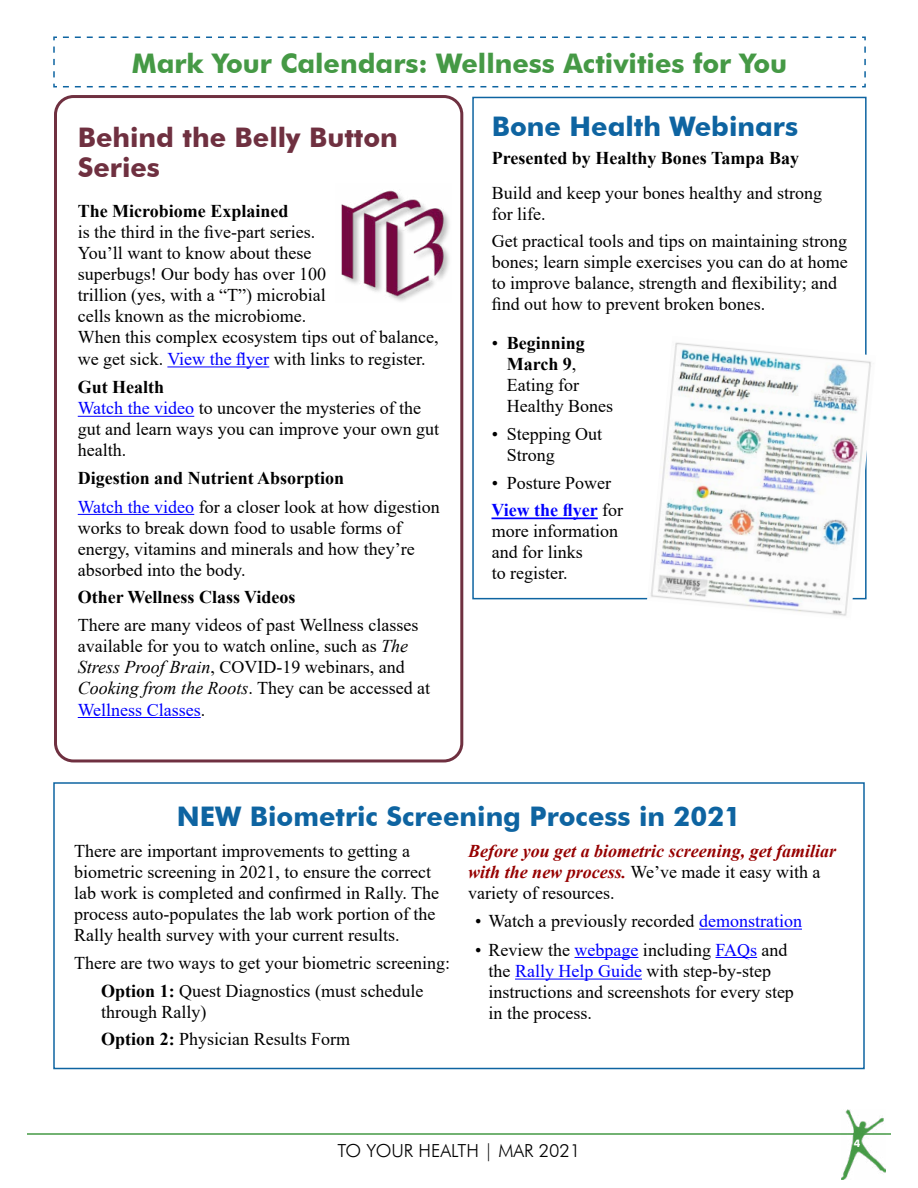
<style>
.page{position:relative;width:918px;height:1188px;background:#fff}
.page>*{position:absolute;margin:0;border:0;box-sizing:border-box;transform-origin:0 0}
.t1{font:700 27px "Futura BT";color:#0e64a1}
.t2{font:700 27px "Futura BT";color:#459945}
.t3{font:700 27px/30px "Futura BT";color:#6f3040}
.body_copy{font:18px/21px "Times New Roman";color:#000}
.Bullets{font:18px/21px "Times New Roman";color:#000}
.body_copy-2{font:italic 700 18px/21px "Times New Roman";color:#960000}
.body_copy-3{font:700 18px "Times New Roman";color:#000}
.t4{font:300 18px "Futura BT";color:#000}
.t5{font:700 10.5px "Futura BT";color:#fff}
.s1{font-weight:700}
.s2{color:#00f}
.s3{font-style:italic}
.s4{font-weight:700;color:#00f}
.s5{font-weight:400;font-style:normal;color:#000}
</style>
<div class="page">
<hr style="left:27px;top:1133px;width:864px;height:2px;background:#459945">
<img style="left:841px;top:1109px;width:44px;height:71px">
<div style="left:53px;top:782px;width:812px;height:287px;border:2px solid #0e64a1"></div>
<div style="left:54px;top:95px;width:409px;height:667px;border:3px solid #6f3040;border-radius:18px"></div>
<svg style="left:53px;top:36px;width:813px;height:52px"></svg>
<hr style="left:167px;top:367px;width:102px;height:1px;background:#00f">
<hr style="left:78px;top:416px;width:116px;height:1px;background:#00f">
<hr style="left:78px;top:514px;width:116px;height:1px;background:#00f">
<hr style="left:78px;top:717px;width:123px;height:1px;background:#00f">
<hr style="left:491px;top:518px;width:107px;height:1px;background:#00f">
<img style="left:647px;top:336px;width:224px;height:280px">
<img style="left:341px;top:190px;width:109px;height:111px">
<hr style="left:699px;top:929px;width:103px;height:1px;background:#00f">
<hr style="left:575px;top:957px;width:63px;height:1px;background:#00f">
<hr style="left:715px;top:957px;width:42px;height:1px;background:#00f">
<hr style="left:515px;top:979px;width:127px;height:1px;background:#00f">
<h2 class="t2" style="left:132px;top:47px;width:657px">Mark Your Calendars: Wellness Activities for You</h2>
<h2 class="t3" style="left:78px;top:122px;width:322px">Behind the Belly Button<br>Series</h2>
<p class="body_copy" style="left:78px;top:200px;width:362px"><span class="s1">The Microbiome Explained<br></span>is the third in the five-part series.<br>You’ll want to know about these<br>superbugs! Our body has over 100<br>trillion (yes, with a “T”) microbial<br>cells known as the microbiome.<br>When this complex ecosystem tips out of balance, we get sick. <span class="s2">View the flyer</span> with links to register.</p>
<p class="body_copy-3" style="left:78px;top:374px;width:88px">Gut Health</p>
<p class="body_copy" style="left:78px;top:397px;width:363px"><span class="s2">Watch the video</span> to uncover the mysteries of the gut and learn ways you can improve your own gut health.</p>
<p class="body_copy-3" style="left:78px;top:465px;width:268px">Digestion and Nutrient Absorption</p>
<p class="body_copy" style="left:78px;top:495px;width:363px"><span class="s2">Watch the video</span> for a closer look at how digestion works to break down food to usable forms of energy, vitamins and minerals and how they’re absorbed into the body.</p>
<p class="body_copy-3" style="left:78px;top:584px;width:219px">Other Wellness Class Videos</p>
<p class="body_copy" style="left:78px;top:614px;width:354px">There are many videos of past Wellness classes available for you to watch online, such as <span class="s3">The Stress Proof Brain</span>, COVID-19 webinars, and <span class="s3">Cooking from the Roots</span>. They can be accessed at <span class="s2">Wellness Classes</span>.</p>
<h2 class="t1" style="left:492px;top:110px;width:308px">Bone Health Webinars</h2>
<p class="body_copy-3" style="left:492px;top:145px;width:309px">Presented by Healthy Bones Tampa Bay</p>
<p class="body_copy" style="left:492px;top:181px;width:332px">Build and keep your bones healthy and strong for life.</p>
<p class="body_copy" style="left:492px;top:230px;width:357px">Get practical tools and tips on maintaining strong bones; learn simple exercises you can do at home to improve balance, strength and flexibility; and find out how to prevent broken bones.</p>
<p class="Bullets" style="left:507px;top:332px;width:108px;text-indent:-15px">• <span class="s1">Beginning<br>March 9</span>,<br>Eating for<br>Healthy Bones</p>
<p class="Bullets" style="left:507px;top:423px;width:97px;text-indent:-15px">• Stepping Out<br>Strong</p>
<p class="Bullets" style="left:492px;top:472px;width:121px">• Posture Power</p>
<p class="body_copy" style="left:492px;top:499px;width:133px"><span class="s4">View the flyer</span> for more information and for links<br>to register.</p>
<h2 class="t1" style="left:177px;top:800px;width:566px">NEW Biometric Screening Process in 2021</h2>
<p class="body_copy" style="left:74px;top:840px;width:366px">There are important improvements to getting a biometric screening in 2021, to ensure the correct lab work is completed and confirmed in Rally. The process auto-populates the lab work portion of the Rally health survey with your current results.</p>
<p class="body_copy" style="left:74px;top:952px;width:377px">There are two ways to get your biometric screening:</p>
<p class="body_copy" style="left:101px;top:980px;width:324px"><span class="s1">Option 1:</span> Quest Diagnostics (must schedule through Rally)</p>
<p class="body_copy" style="left:101px;top:1028px;width:251px"><span class="s1">Option 2:</span> Physician Results Form</p>
<p class="body_copy-2" style="left:468px;top:840px;width:369px">Before you get a biometric screening, get familiar with the new process. <span class="s5">We’ve made it easy with a variety of resources.</span></p>
<p class="Bullets" style="left:475px;top:910px;width:328px">• Watch a previously recorded <span class="s2">demonstration</span></p>
<p class="Bullets" style="left:489px;top:938px;width:307px;text-indent:-14px">• Review the <span class="s2">webpage</span> including <span class="s2">FAQs</span> and the <span class="s2">Rally Help Guide</span> with step-by-step instructions and screenshots for every step in the process.</p>
<p class="t4" style="left:338px;top:1139px;width:244px">TO YOUR HEALTH | MAR 2021</p>
<p class="t5" style="left:854px;top:1137px;width:8px">4</p>
</div>
